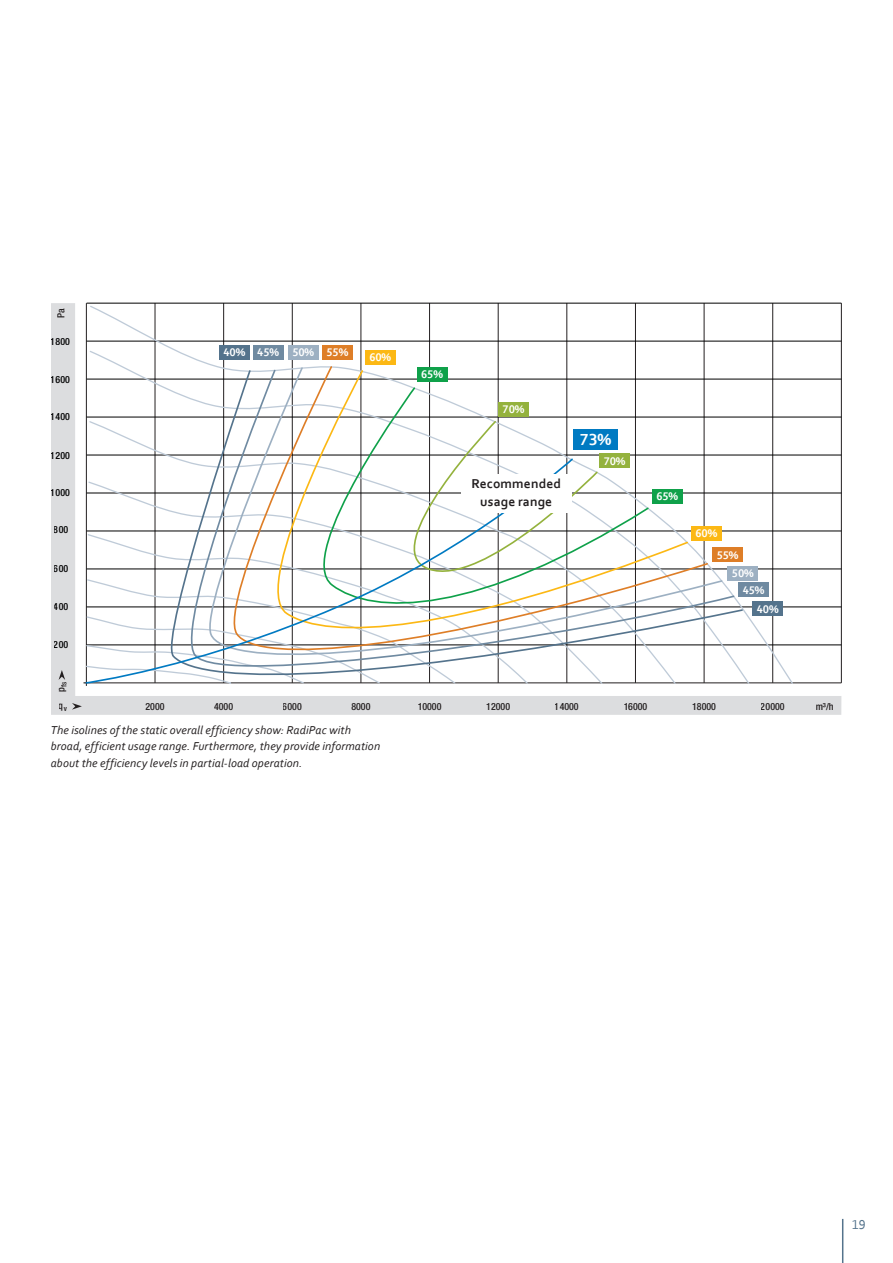
<style>
.page{position:relative;width:893px;height:1263px;background:#fff}
.page>*{position:absolute;margin:0;border:0;box-sizing:border-box;transform-origin:0 0}
.t1{font:700 16.8px "Corbel";color:#fff}
.BRO_A4_Copy_9_12pt_black_grid{font:700 13.5px "Corbel";letter-spacing:.01em;color:#231f20}
.t2{font:13.5px "Corbel";color:#54738c}
.BRO_A4_Caption_8_11pt_black{font:italic 12px/16.5px "Corbel";letter-spacing:.01em;color:#231f20}
.t3{font:700 11.55px/16.4px "Corbel";color:#fff}
.t4{font:500 condensed 9.9px "Helvetica Neue LT Std";color:#231f20}
.t5{font:500 condensed 9.9px "Helvetica Neue LT Std";color:#000001}
.t6{font:500 condensed 7.5px "Helvetica Neue LT Std";color:#231f20}
</style>
<div class="page">
<svg style="left:51px;top:303px;width:790px;height:412px"></svg>
<hr style="left:86px;top:303px;width:1px;height:380px;background:#231f20">
<hr style="left:86px;top:683px;width:755px;height:1px;background:#231f20">
<svg style="left:59px;top:670px;width:6px;height:10px"></svg>
<svg style="left:72px;top:703px;width:10px;height:7px"></svg>
<hr style="left:155px;top:303px;width:1px;height:380px;background:#231f20">
<hr style="left:223px;top:303px;width:1px;height:380px;background:#231f20">
<hr style="left:292px;top:303px;width:1px;height:380px;background:#231f20">
<hr style="left:361px;top:303px;width:1px;height:380px;background:#231f20">
<hr style="left:429px;top:303px;width:1px;height:380px;background:#231f20">
<hr style="left:498px;top:303px;width:1px;height:380px;background:#231f20">
<hr style="left:567px;top:303px;width:1px;height:380px;background:#231f20">
<hr style="left:635px;top:303px;width:1px;height:380px;background:#231f20">
<hr style="left:704px;top:303px;width:1px;height:380px;background:#231f20">
<hr style="left:772px;top:303px;width:1px;height:380px;background:#231f20">
<hr style="left:841px;top:303px;width:1px;height:380px;background:#231f20">
<hr style="left:87px;top:607px;width:754px;height:1px;background:#000001">
<hr style="left:87px;top:569px;width:754px;height:1px;background:#000001">
<hr style="left:87px;top:645px;width:754px;height:1px;background:#000001">
<hr style="left:87px;top:531px;width:754px;height:1px;background:#000001">
<hr style="left:87px;top:493px;width:754px;height:1px;background:#000001">
<hr style="left:87px;top:455px;width:754px;height:1px;background:#000001">
<hr style="left:87px;top:417px;width:754px;height:1px;background:#000001">
<hr style="left:87px;top:379px;width:754px;height:1px;background:#000001">
<hr style="left:87px;top:341px;width:754px;height:1px;background:#000001">
<hr style="left:87px;top:303px;width:754px;height:1px;background:#000001">
<svg style="left:89px;top:305px;width:705px;height:380px"></svg>
<svg style="left:89px;top:350px;width:662px;height:335px"></svg>
<svg style="left:83px;top:420px;width:75px;height:266px"></svg>
<svg style="left:158px;top:369px;width:586px;height:320px"></svg>
<svg style="left:85px;top:458px;width:489px;height:226px"></svg>
<div style="left:219px;top:345px;width:31px;height:14px;background:#54738c"></div>
<div style="left:253px;top:345px;width:30px;height:14px;background:#6f8aa1"></div>
<div style="left:288px;top:345px;width:31px;height:14px;background:#9db0c2"></div>
<div style="left:752px;top:602px;width:31px;height:14px;background:#54738c"></div>
<div style="left:728px;top:566px;width:30px;height:15px;background:#9db0c2"></div>
<div style="left:738px;top:583px;width:31px;height:14px;background:#6f8aa1"></div>
<div style="left:322px;top:345px;width:31px;height:14px;background:#de7e27"></div>
<div style="left:712px;top:548px;width:31px;height:14px;background:#de7e27"></div>
<div style="left:365px;top:350px;width:31px;height:14px;background:#fcb814"></div>
<div style="left:691px;top:526px;width:31px;height:14px;background:#fcb814"></div>
<div style="left:417px;top:367px;width:30px;height:14px;background:#0fa14a"></div>
<div style="left:652px;top:489px;width:31px;height:14px;background:#0fa14a"></div>
<div style="left:498px;top:402px;width:31px;height:14px;background:#94b23d"></div>
<div style="left:599px;top:454px;width:31px;height:14px;background:#94b23d"></div>
<div style="left:574px;top:429px;width:44px;height:21px;background:#007ac2"></div>
<div style="left:461px;top:474px;width:110px;height:38px;background:#fff"></div>
<hr style="left:842px;top:1219px;width:1px;height:44px;background:#54738c">
<p class="t4" style="left:55px;top:318px;width:11px;rotate:-90deg">Pa</p>
<p class="t5" style="left:51px;top:335px;width:21px">1800</p>
<p class="t5" style="left:51px;top:374px;width:21px">1600</p>
<p class="t5" style="left:51px;top:411px;width:21px">1400</p>
<p class="t5" style="left:51px;top:450px;width:21px">1200</p>
<p class="t5" style="left:51px;top:487px;width:21px">1000</p>
<p class="t5" style="left:54px;top:524px;width:16px">800</p>
<p class="t5" style="left:54px;top:563px;width:16px">600</p>
<p class="t5" style="left:54px;top:601px;width:16px">400</p>
<p class="t5" style="left:54px;top:638px;width:16px">200</p>
<p class="t6" style="left:59px;top:692px;width:12px;rotate:-90deg"><sup>p</sup>fs</p>
<p class="t3" style="left:223px;top:344px;width:92px">40% 45% 50%</p>
<p class="t3" style="left:327px;top:344px;width:23px">55%</p>
<p class="t3" style="left:369px;top:349px;width:23px">60%</p>
<p class="t3" style="left:421px;top:365px;width:23px">65%</p>
<p class="t3" style="left:503px;top:401px;width:23px">70%</p>
<p class="BRO_A4_Copy_9_12pt_black_grid" style="left:471px;top:475px;width:91px">Recommended</p>
<p class="BRO_A4_Copy_9_12pt_black_grid" style="left:480px;top:493px;width:73px">usage range</p>
<p class="t1" style="left:580px;top:429px;width:33px">73%</p>
<p class="t3" style="left:604px;top:452px;width:23px">70%</p>
<p class="t3" style="left:656px;top:488px;width:23px">65%</p>
<p class="t3" style="left:695px;top:525px;width:23px">60%</p>
<p class="t3" style="left:717px;top:546px;width:23px">55%</p>
<p class="t3" style="left:743px;top:565px;width:23px;text-indent:-11px">50%<br>45%</p>
<p class="t3" style="left:757px;top:600px;width:23px">40%</p>
<p class="t4" style="left:59px;top:699px;width:10px">q<sub>v</sub></p>
<p class="t4" style="left:145px;top:701px;width:21px">2000</p>
<p class="t4" style="left:214px;top:701px;width:21px">4000</p>
<p class="t4" style="left:283px;top:701px;width:21px">6000</p>
<p class="t4" style="left:351px;top:701px;width:21px">8000</p>
<p class="t4" style="left:418px;top:701px;width:25px">10000</p>
<p class="t4" style="left:486px;top:701px;width:25px">12000</p>
<p class="t4" style="left:555px;top:701px;width:25px">14000</p>
<p class="t4" style="left:623px;top:701px;width:25px">16000</p>
<p class="t4" style="left:692px;top:701px;width:25px">18000</p>
<p class="t4" style="left:761px;top:701px;width:25px">20000</p>
<p class="t4" style="left:816px;top:701px;width:20px">m³/h</p>
<p class="BRO_A4_Caption_8_11pt_black" style="left:51px;top:721px;width:331px">The isolines of the static overall efficiency show: RadiPac with broad, efficient usage range. Furthermore, they provide information about the efficiency levels in partial-load operation.</p>
<p class="t2" style="left:852px;top:1216px;width:15px">19</p>
</div>
